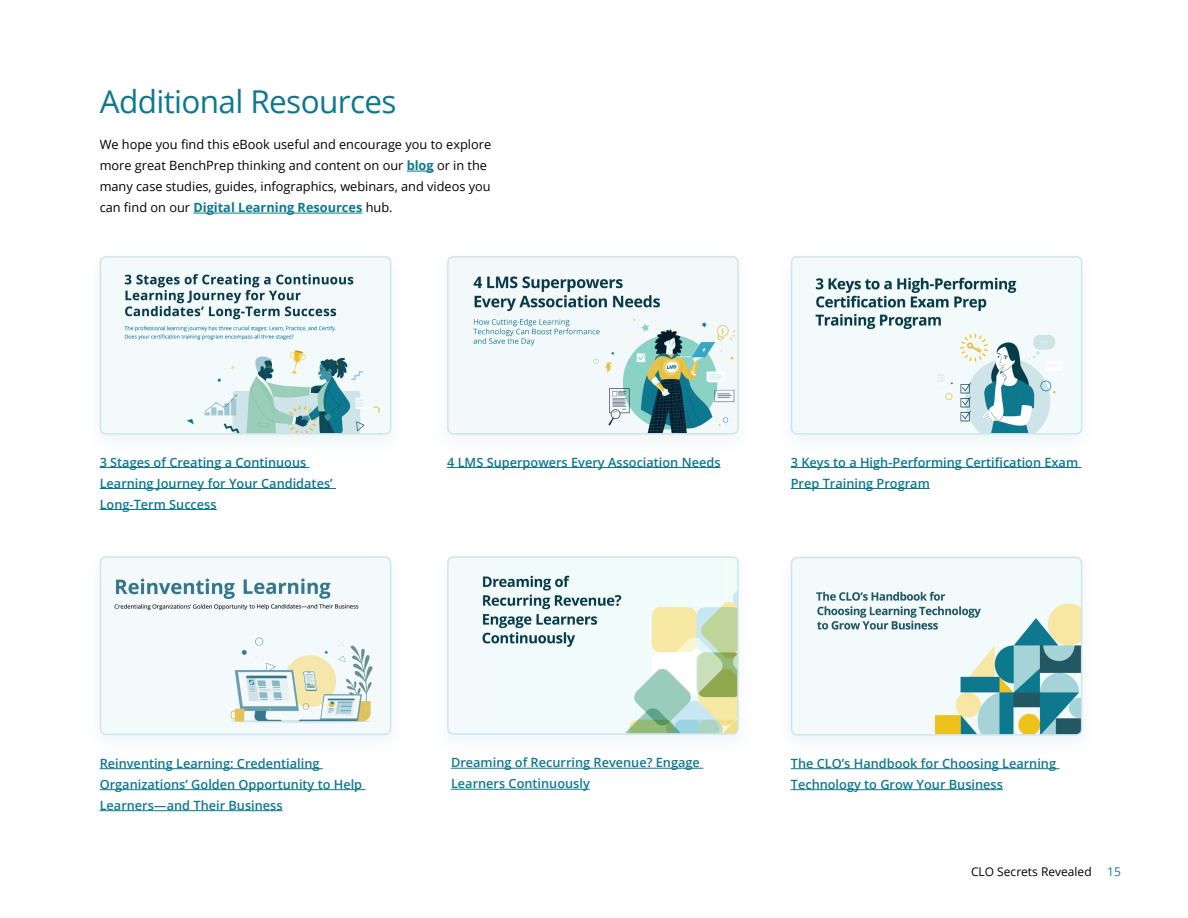
<style>
.page{position:relative;width:1188px;height:918px;background:#fff}
.page>*{position:absolute;margin:0;border:0;box-sizing:border-box;transform-origin:0 0}
.t1{font:31.5px "Open Sans";letter-spacing:-.02em;color:#0e788f}
.t2{font:600 12.75px/21px "Open Sans";color:#0e788f}
.t3{font:12.75px/21px "Open Sans";color:#000}
.t4{font:12px "Open Sans";color:#000}
.t5{font:12px "Open Sans";color:#0e788f}
.s1{font-weight:700;color:#0e788f}
</style>
<div class="page">
<img style="left:792px;top:558px;width:290px;height:177px">
<div style="left:791px;top:557px;width:291px;height:179px;border:2px solid #cfe4e9;border-radius:5px"></div>
<img style="left:100px;top:559px;width:291px;height:175px">
<div style="left:100px;top:556px;width:291px;height:179px;border:2px solid #cfe4e9;border-radius:5px"></div>
<img style="left:450px;top:259px;width:286px;height:173px">
<div style="left:447px;top:256px;width:292px;height:179px;border:2px solid #cfe4e9;border-radius:5px"></div>
<img style="left:794px;top:259px;width:288px;height:175px">
<div style="left:791px;top:256px;width:291px;height:179px;border:2px solid #cfe4e9;border-radius:5px"></div>
<img style="left:103px;top:259px;width:287px;height:175px">
<div style="left:100px;top:256px;width:291px;height:179px;border:2px solid #cfe4e9;border-radius:5px"></div>
<img style="left:450px;top:559px;width:286px;height:173px">
<div style="left:447px;top:556px;width:292px;height:179px;border:2px solid #cfe4e9;border-radius:5px"></div>
<svg style="left:407px;top:171px;width:27px;height:1px"></svg>
<hr style="left:193px;top:213px;width:169px;height:1px;background:#0e788f">
<hr style="left:791px;top:768px;width:268px;height:1px;background:#0e788f">
<hr style="left:791px;top:789px;width:212px;height:1px;background:#0e788f">
<hr style="left:100px;top:768px;width:223px;height:1px;background:#0e788f">
<hr style="left:100px;top:789px;width:266px;height:1px;background:#0e788f">
<hr style="left:100px;top:810px;width:183px;height:1px;background:#0e788f">
<hr style="left:447px;top:467px;width:274px;height:1px;background:#0e788f">
<hr style="left:791px;top:467px;width:291px;height:1px;background:#0e788f">
<hr style="left:791px;top:488px;width:139px;height:1px;background:#0e788f">
<hr style="left:100px;top:467px;width:210px;height:1px;background:#0e788f">
<hr style="left:100px;top:488px;width:236px;height:1px;background:#0e788f">
<hr style="left:100px;top:509px;width:117px;height:1px;background:#0e788f">
<hr style="left:451px;top:768px;width:252px;height:1px;background:#0e788f">
<hr style="left:451px;top:789px;width:139px;height:1px;background:#0e788f">
<h1 class="t1" style="left:100px;top:80px;width:298px">Additional Resources</h1>
<p class="t3" style="left:100px;top:134px;width:393px">We hope you find this eBook useful and encourage you to explore more great BenchPrep thinking and content on our <span class="s1">blog</span> or in the many case studies, guides, infographics, webinars, and videos you can find on our <span class="s1">Digital Learning Resources</span> hub.</p>
<p class="t2" style="left:100px;top:451px;width:234px">3 Stages of Creating a Continuous<br>Learning Journey for Your Candidates’<br>Long-Term Success</p>
<p class="t2" style="left:447px;top:451px;width:275px">4 LMS Superpowers Every Association Needs</p>
<p class="t2" style="left:791px;top:451px;width:289px">3 Keys to a High-Performing Certification Exam<br>Prep Training Program</p>
<p class="t2" style="left:100px;top:752px;width:264px">Reinventing Learning: Credentialing<br>Organizations’ Golden Opportunity to Help<br>Learners—and Their Business</p>
<p class="t2" style="left:451px;top:752px;width:250px">Dreaming of Recurring Revenue? Engage<br>Learners Continuously</p>
<p class="t2" style="left:791px;top:752px;width:267px">The CLO’s Handbook for Choosing Learning<br>Technology to Grow Your Business</p>
<p class="t4" style="left:971px;top:864px;width:122px">CLO Secrets Revealed</p>
<p class="t5" style="left:1107px;top:864px;width:15px">15</p>
</div>
